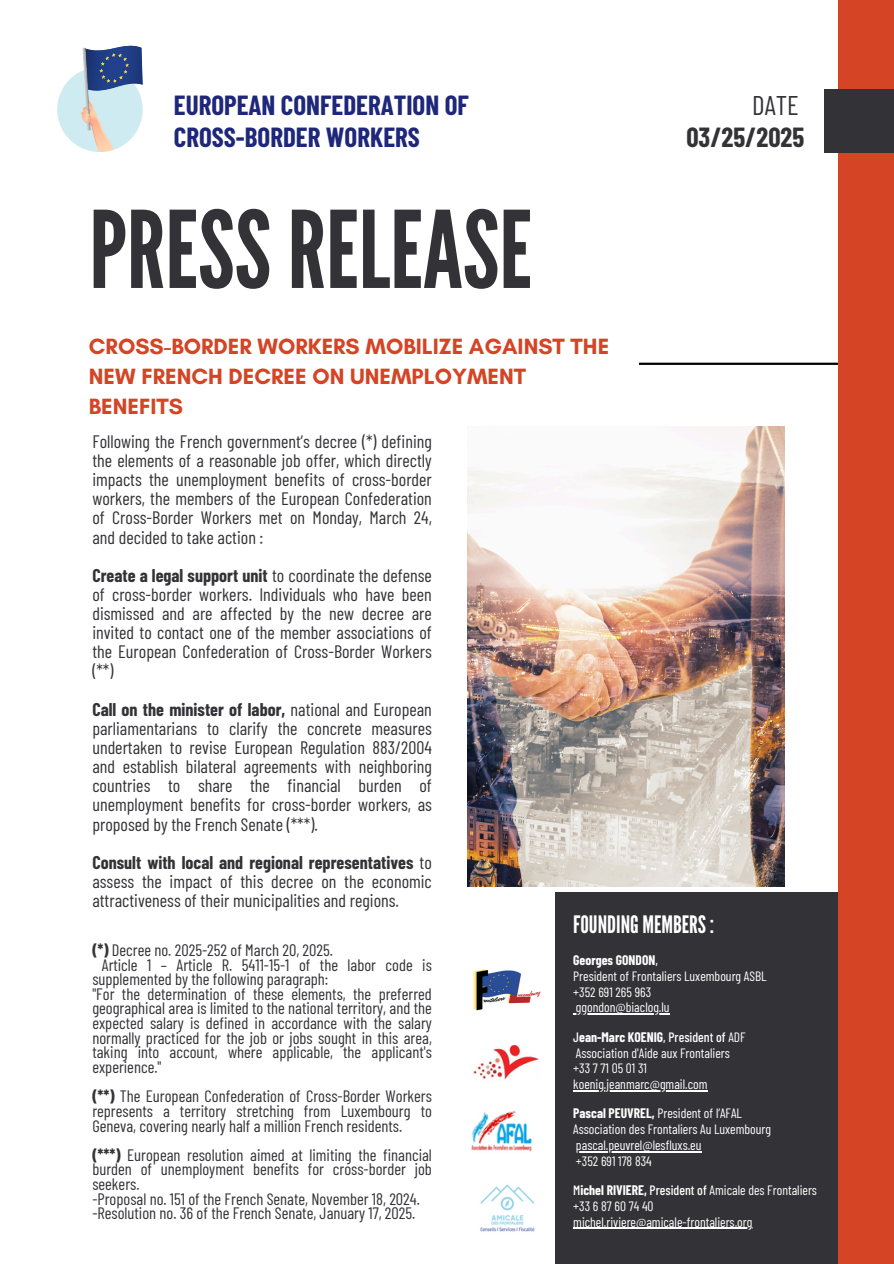
<style>
.page{position:relative;width:894px;height:1264px;background:#fff}
.page>*{position:absolute;margin:0;border:0;box-sizing:border-box;transform-origin:0 0}
.t1{font:106.5px "League Gothic";color:#333236}
.t2{font:700 27px/31.5px "Barlow Condensed";color:#1e2779}
.t3{font:700 27px "Barlow Condensed";color:#333236}
.t4{font:27px "Barlow Condensed";color:#333236}
.t5{font:24px "League Gothic";color:#fff}
.t6{font:700 22.5px/30.3px "Glacial Indifference";color:#d44425}
.t7{font:18px/19.2px "Barlow Condensed";color:#333236;text-align:justify}
.t8{font:16.5px/14.7px "Barlow Condensed";color:#333236;text-align:justify}
.t9{font:13.5px "Barlow Condensed";color:#fff}
.t10{font:700 13.5px "Barlow Condensed";color:#fff}
.s1{font-weight:700}
.s2{font-weight:500}
.s3{font-weight:400}
</style>
<div class="page">
<div style="left:555px;top:892px;width:338px;height:371px;background:#333236"></div>
<hr style="left:638px;top:362px;width:199px;height:3px;background:#000">
<div style="left:837px;top:0;width:56px;height:1263px;background:#d44425"></div>
<div style="left:824px;top:89px;width:69px;height:63px;background:#333236"></div>
<img style="left:467px;top:427px;width:317px;height:459px">
<svg style="left:57px;top:45px;width:86px;height:107px"></svg>
<img style="left:471px;top:1111px;width:61px;height:41px">
<img style="left:480px;top:1184px;width:55px;height:48px">
<img style="left:473px;top:1044px;width:66px;height:36px">
<hr style="left:573px;top:1227px;width:179px;height:1px;background:#fff">
<hr style="left:573px;top:1090px;width:134px;height:1px;background:#fff">
<hr style="left:575px;top:1151px;width:126px;height:1px;background:#fff">
<hr style="left:575px;top:1013px;width:94px;height:1px;background:#fff">
<img style="left:473px;top:969px;width:68px;height:42px">
<h4 class="t2" style="left:174px;top:89px;width:296px">EUROPEAN CONFEDERATION OF<br>CROSS-BORDER WORKERS</h4>
<h3 class="t1" style="left:89px;top:188px;width:444px">PRESSRELEASE</h3>
<p class="t6" style="left:89px;top:330px;width:521px">CROSS-BORDER WORKERS MOBILIZE AGAINST THE<br>NEW FRENCH DECREE ON UNEMPLOYMENT<br>BENEFITS</p>
<p class="t7" style="left:92px;top:431px;width:341px">Following the French government’s decree (*) defining the elements of a reasonable job offer, which directly impacts the unemployment benefits of cross-border workers, the members of the European Confederation of Cross-Border Workers met on Monday, March 24, and decided to take action :</p>
<p class="t7" style="left:92px;top:565px;width:341px"><span class="s1">Create a legal support unit</span> to coordinate the defense of cross-border workers. Individuals who have been dismissed and are affected by the new decree are invited to contact one of the member associations of the European Confederation of Cross-Border Workers (**)</p>
<h6 class="t7" style="left:92px;top:699px;width:341px"><span class="s1">Call on the minister of labor,</span> national and European parliamentarians to clarify the concrete measures undertaken to revise European Regulation 883/2004 and establish bilateral agreements with neighboring countries to share the financial burden of unemployment benefits for cross-border workers, as proposed by the French Senate (***).</h6>
<h6 class="t7" style="left:92px;top:852px;width:341px"><span class="s1">Consult with local and regional representatives</span> to assess the impact of this decree on the economic attractiveness of their municipalities and regions.</h6>
<h2 class="t4" style="left:752px;top:88px;width:48px">DATE</h2>
<h1 class="t3" style="left:686px;top:120px;width:119px">03/25/2025</h1>
<p class="t8" style="left:92px;top:942px;width:242px"><span class="s1">(*)</span> Decree no. 2025-252 of March 20, 2025.</p>
<p class="t8" style="left:102px;top:956px;width:331px">Article 1 – Article R. 5411-15-1 of the labor code is</p>
<p class="t8" style="left:92px;top:971px;width:237px">supplemented by the following paragraph:</p>
<p class="t8" style="left:92px;top:985px;width:341px">"For the determination of these elements, the preferred</p>
<p class="t8" style="left:92px;top:1000px;width:341px">geographical area is limited to the national territory, and the</p>
<p class="t8" style="left:92px;top:1015px;width:341px">expected salary is defined in accordance with the salary</p>
<p class="t8" style="left:92px;top:1029px;width:341px">normally practiced for the job or jobs sought in this area,</p>
<p class="t8" style="left:92px;top:1044px;width:341px">taking into account, where applicable, the applicant's</p>
<p class="t8" style="left:92px;top:1059px;width:70px">experience."</p>
<p class="t8" style="left:92px;top:1088px;width:341px"><span class="s1">(**)</span> The European Confederation of Cross-Border Workers represents a territory stretching from Luxembourg to Geneva, covering nearly half a million French residents.</p>
<p class="t8" style="left:92px;top:1146px;width:341px"><span class="s1">(***)</span> European resolution aimed at limiting the financial burden of unemployment benefits for cross-border job seekers.</p>
<p class="t8" style="left:92px;top:1190px;width:329px">-Proposal no. 151 of the French Senate, November 18, 2024. -Resolution no. 36 of the French Senate, January 17, 2025.</p>
<h6 class="t5" style="left:573px;top:910px;width:142px">FOUNDING MEMBERS:</h6>
<p class="t10" style="left:573px;top:951px;width:86px">Georges GONDON<span class="s2">,</span></p>
<p class="t9" style="left:573px;top:967px;width:195px">President of Frontaliers Luxembourg ASBL</p>
<h6 class="t9" style="left:573px;top:983px;width:79px">+352 691 265 963</h6>
<h6 class="t9" style="left:575px;top:998px;width:95px">ggondon@biaclog.lu</h6>
<p class="t10" style="left:573px;top:1028px;width:174px"><span class="s2">J</span>ean-Marc KOENIG<span class="s2">, President of</span> <span class="s3">ADF</span></p>
<p class="t9" style="left:575px;top:1043px;width:155px">Association d'Aide aux Frontaliers</p>
<p class="t9" style="left:573px;top:1059px;width:75px">+33 7 71 05 01 31</p>
<p class="t9" style="left:573px;top:1075px;width:136px">koenig.jeanmarc@gmail.com</p>
<p class="t9" style="left:573px;top:1104px;width:170px"><span class="s1">Pascal PEUVREL,</span> President of l’AFAL</p>
<p class="t9" style="left:573px;top:1120px;width:199px">Association des Frontaliers Au Luxembourg</p>
<p class="t9" style="left:575px;top:1136px;width:127px">pascal.peuvrel@lesfluxs.eu</p>
<p class="t9" style="left:575px;top:1152px;width:77px">+352 691 178 834</p>
<h6 class="t9" style="left:573px;top:1181px;width:245px"><span class="s2">M</span><span class="s1">ichel RIVIERE,</span> <span class="s2">President of</span> Amicale des Frontaliers</h6>
<h5 class="t9" style="left:573px;top:1197px;width:82px">+33 6 87 60 74 40</h5>
<p class="t9" style="left:573px;top:1213px;width:180px">michel.riviere@amicale-frontaliers.org</p>
</div>
